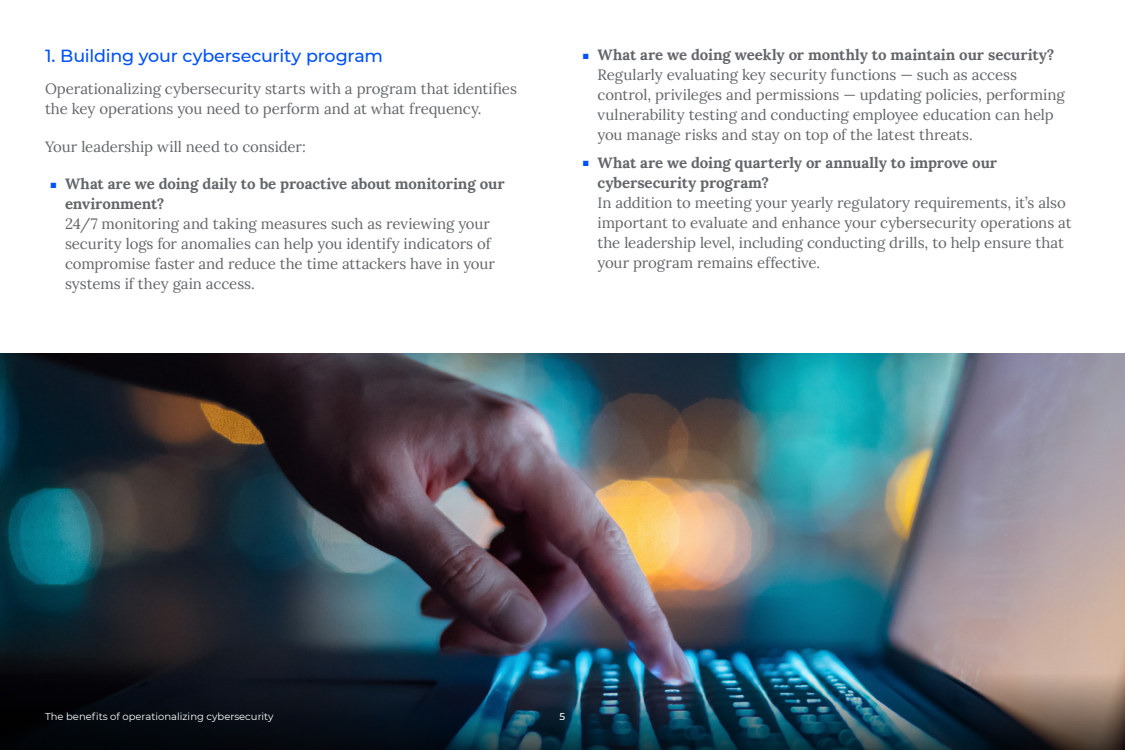
<style>
.page{position:relative;width:1125px;height:750px;background:#fff}
.page>*{position:absolute;margin:0;border:0;box-sizing:border-box;transform-origin:0 0}
.t1{font:500 17.5px "Montserrat";letter-spacing:-.01em;color:#0051ff}
.t2{font:15px/20px "Lora";letter-spacing:-.005em;color:#62666a}
.t3{font:700 15px/20px "Lora";letter-spacing:-.005em;color:#62666a}
.t4{font:10px "Montserrat";color:#fff}
.t5{font:500 10px "Montserrat";color:#fff}
.s1{font-family:"Arial";font-weight:400;font-size:11.25px;color:#0051ff}
.s2{font-family:"Arial";font-size:11.25px;color:#0051ff}
.s3{font-weight:700}
</style>
<div class="page">
<img style="left:0;top:354px;width:1125px;height:284px">
<img style="left:0;top:638px;width:1125px;height:112px">
<p class="t1" style="left:45px;top:44px;width:340px">1. Building your cybersecurity program</p>
<p class="t2" style="left:45px;top:78px;width:474px">Operationalizing cybersecurity starts with a program that identifies the key operations you need to perform and at what frequency.</p>
<p class="t2" style="left:45px;top:136px;width:262px">Your leadership will need to consider:</p>
<p class="t3" style="left:65px;top:173px;width:441px;text-indent:-15px"><span class="s1">■</span> What are we doing daily to be proactive about monitoring our environment?</p>
<p class="t2" style="left:65px;top:213px;width:432px">24/7 monitoring and taking measures such as reviewing your security logs for anomalies can help you identify indicators of compromise faster and reduce the time attackers have in your systems if they gain access.</p>
<p class="t2" style="left:598px;top:44px;width:469px;text-indent:-15px"><span class="s2">■</span> <span class="s3">What are we doing weekly or monthly to maintain our security?<br></span>Regularly evaluating key security functions — such as access control, privileges and permissions — updating policies, performing vulnerability testing and conducting employee education can help you manage risks and stay on top of the latest threats.</p>
<p class="t3" style="left:598px;top:151px;width:401px;text-indent:-15px"><span class="s1">■</span> What are we doing quarterly or annually to improve our cybersecurity program?</p>
<p class="t2" style="left:598px;top:191px;width:475px">In addition to meeting your yearly regulatory requirements, it’s also important to evaluate and enhance your cybersecurity operations at the leadership level, including conducting drills, to help ensure that your program remains effective.</p>
<p class="t4" style="left:45px;top:709px;width:230px">The benefits of operationalizing cybersecurity</p>
<p class="t5" style="left:560px;top:709px;width:7px">5</p>
</div>
